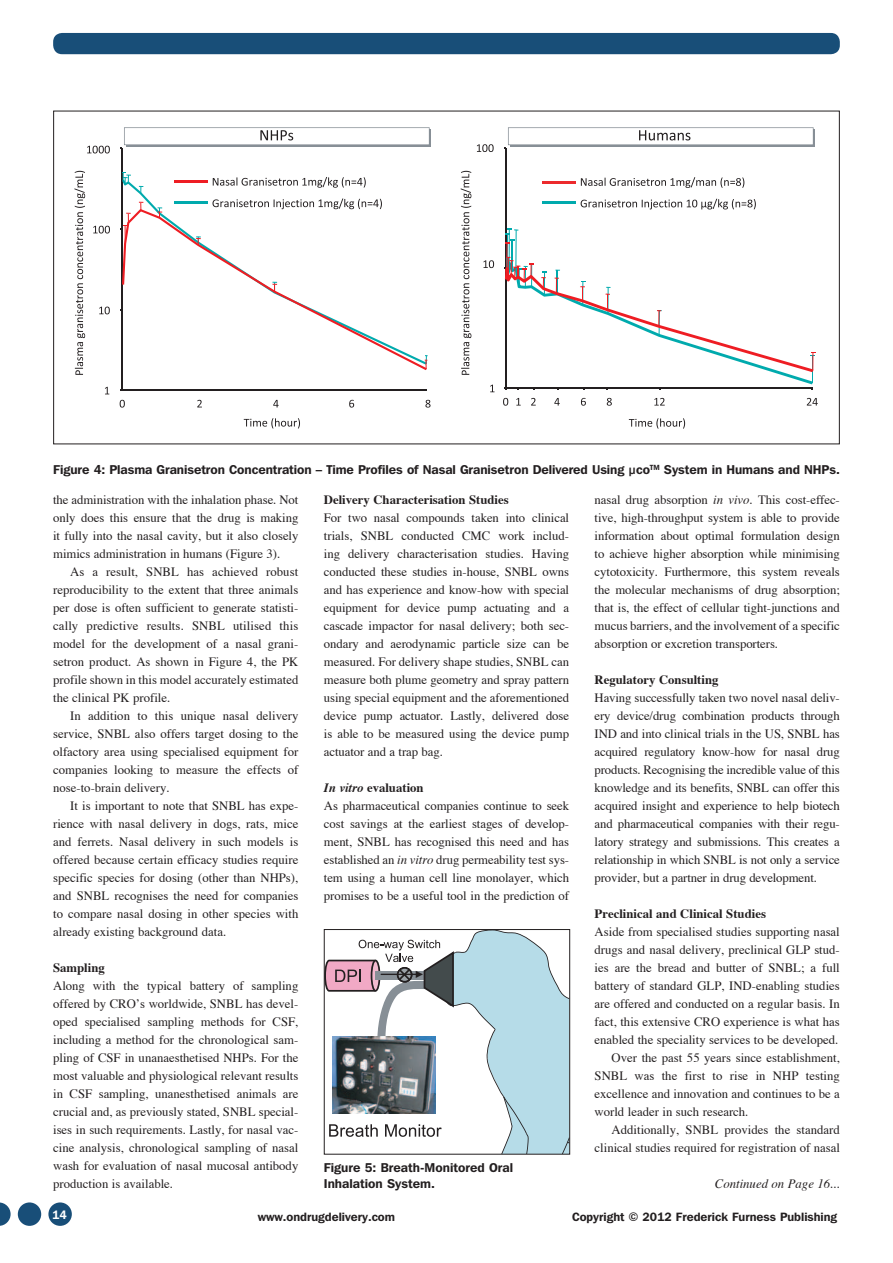
<style>
.page{position:relative;width:893px;height:1263px;background:#fff}
.page>*{position:absolute;margin:0;border:0;box-sizing:border-box;transform-origin:0 0}
.t1{font:12.75px/18px "Times";color:#231f20;text-align:justify}
.t2{font:600 12.75px/15.3px "Franklin Gothic IT Cby BT";letter-spacing:-.005em;color:#231f20}
.t3{font:700 12.75px "Times";color:#231f20}
.t4{font:italic 12.75px "Times";color:#231f20}
.t5{font:600 12px "Franklin Gothic IT Cby BT";color:#231f20}
.t6{font:600 12px "Franklin Gothic IT Cby BT";color:#fff}
.s1{font-family:"Franklin Gothic";font-weight:500}
.s2{font-weight:700;font-style:italic}
.s3{font-weight:700}
.s4{font-style:italic}
</style>
<div class="page">
<div style="left:48px;top:1202px;width:24px;height:24px;background:#184e78;border-radius:50%"></div>
<div style="left:18px;top:1202px;width:23px;height:24px;background:#184e78;border-radius:50%"></div>
<svg style="left:0;top:1202px;width:11px;height:24px"></svg>
<div style="left:53px;top:33px;width:787px;height:21px;background:#184e78;border-radius:9px"></div>
<svg style="left:213px;top:177px;width:153px;height:3px"></svg>
<hr style="left:121px;top:148px;width:2px;height:241px;background:#231f20">
<hr style="left:122px;top:388px;width:304px;height:2px;background:#231f20">
<svg style="left:124px;top:180px;width:258px;height:29px"></svg>
<svg style="left:105px;top:387px;width:4px;height:7px"></svg>
<svg style="left:99px;top:307px;width:11px;height:7px"></svg>
<svg style="left:93px;top:226px;width:17px;height:7px"></svg>
<svg style="left:87px;top:146px;width:23px;height:7px"></svg>
<svg style="left:120px;top:400px;width:5px;height:8px"></svg>
<svg style="left:197px;top:400px;width:5px;height:7px"></svg>
<svg style="left:273px;top:400px;width:6px;height:7px"></svg>
<svg style="left:349px;top:400px;width:5px;height:8px"></svg>
<svg style="left:425px;top:400px;width:6px;height:8px"></svg>
<svg style="left:122px;top:172px;width:9px;height:13px"></svg>
<svg style="left:139px;top:186px;width:4px;height:7px"></svg>
<svg style="left:139px;top:202px;width:4px;height:7px"></svg>
<svg style="left:244px;top:418px;width:56px;height:10px"></svg>
<svg style="left:74px;top:171px;width:11px;height:204px"></svg>
<svg style="left:629px;top:418px;width:56px;height:11px"></svg>
<svg style="left:461px;top:171px;width:10px;height:204px"></svg>
<svg style="left:607px;top:398px;width:5px;height:8px"></svg>
<svg style="left:654px;top:398px;width:11px;height:8px"></svg>
<svg style="left:807px;top:398px;width:11px;height:8px"></svg>
<svg style="left:581px;top:398px;width:5px;height:8px"></svg>
<svg style="left:554px;top:398px;width:6px;height:8px"></svg>
<svg style="left:531px;top:398px;width:5px;height:8px"></svg>
<svg style="left:516px;top:398px;width:5px;height:8px"></svg>
<hr style="left:505px;top:148px;width:2px;height:240px;background:#231f20">
<svg style="left:490px;top:385px;width:5px;height:7px"></svg>
<svg style="left:483px;top:260px;width:11px;height:8px"></svg>
<svg style="left:477px;top:144px;width:17px;height:8px"></svg>
<svg style="left:503px;top:398px;width:5px;height:8px"></svg>
<hr style="left:542px;top:181px;width:34px;height:2px;background:#ec2a2d">
<hr style="left:542px;top:201px;width:34px;height:3px;background:#00aaad">
<svg style="left:581px;top:177px;width:163px;height:11px"></svg>
<svg style="left:581px;top:199px;width:175px;height:10px"></svg>
<svg style="left:504px;top:127px;width:310px;height:22px"></svg>
<svg style="left:504px;top:229px;width:311px;height:161px"></svg>
<svg style="left:120px;top:127px;width:310px;height:22px"></svg>
<svg style="left:122px;top:209px;width:305px;height:161px"></svg>
<svg style="left:326px;top:931px;width:242px;height:221px"></svg>
<img style="left:332px;top:1037px;width:103px;height:77px">
<div style="left:324px;top:929px;width:246px;height:225px;border:1px solid #231f20"></div>
<p class="t2" style="left:53px;top:463px;width:788px">Figure 4: Plasma Granisetron Concentration – Time Profiles of Nasal Granisetron Delivered Using <span class="s1">μ</span>co<sup>TM</sup> System in Humans and NHPs.</p>
<p class="t1" style="left:53px;top:492px;width:247px">the administration with the inhalation phase. Not only does this ensure that the drug is making it fully into the nasal cavity, but it also closely mimics administration in humans (Figure 3).</p>
<p class="t1" style="left:53px;top:564px;width:247px;text-indent:17px">As a result, SNBL has achieved robust reproducibility to the extent that three animals per dose is often sufficient to generate statisti&shy;cally predictive results. SNBL utilised this model for the development of a nasal grani&shy;setron product. As shown in Figure 4, the PK profile shown in this model accurately estimated the clinical PK profile.</p>
<p class="t1" style="left:53px;top:708px;width:247px;text-indent:17px">In addition to this unique nasal delivery service, SNBL also offers target dosing to the olfactory area using specialised equipment for companies looking to measure the effects of nose-to-brain delivery.</p>
<p class="t1" style="left:53px;top:798px;width:247px;text-indent:17px">It is important to note that SNBL has expe&shy;rience with nasal delivery in dogs, rats, mice and ferrets. Nasal delivery in such models is offered because certain efficacy studies require specific species for dosing (other than NHPs), and SNBL recognises the need for companies to compare nasal dosing in other species with already existing background data.</p>
<p class="t3" style="left:53px;top:962px;width:53px">Sampling</p>
<p class="t1" style="left:53px;top:978px;width:247px">Along with the typical battery of sampling offered by CROʼs worldwide, SNBL has devel&shy;oped specialised sampling methods for CSF, including a method for the chronological sam&shy;pling of CSF in unanaesthetised NHPs. For the most valuable and physiological relevant results in CSF sampling, unanesthetised animals are crucial and, as previously stated, SNBL special&shy;ises in such requirements. Lastly, for nasal vac&shy;cine analysis, chronological sampling of nasal wash for evaluation of nasal mucosal antibody production is available.</p>
<p class="t3" style="left:324px;top:494px;width:186px">Delivery Characterisation Studies</p>
<p class="t1" style="left:324px;top:510px;width:247px">For two nasal compounds taken into clinical trials, SNBL conducted CMC work includ&shy;ing delivery characterisation studies. Having conducted these studies in-house, SNBL owns and has experience and know-how with special equipment for device pump actuating and a cascade impactor for nasal delivery; both sec&shy;ondary and aerodynamic particle size can be measured. For delivery shape studies, SNBL can measure both plume geometry and spray pattern using special equipment and the aforementioned device pump actuator. Lastly, delivered dose is able to be measured using the device pump actuator and a trap bag.</p>
<p class="t1" style="left:324px;top:780px;width:247px;text-align:left"><span class="s2">In vitro</span> <span class="s3">evaluation<br></span>As pharmaceutical companies continue to seek cost savings at the earliest stages of develop&shy;ment, SNBL has recognised this need and has established an <span class="s4">in vitro</span> drug permeability test sys&shy;tem using a human cell line monolayer, which promises to be a useful tool in the prediction of</p>
<p class="t2" style="left:324px;top:1161px;width:191px">Figure 5: Breath-Monitored Oral<br>Inhalation System.</p>
<p class="t1" style="left:595px;top:492px;width:247px">nasal drug absorption <span class="s4">in vivo.</span> This cost-effec&shy;tive, high-throughput system is able to provide information about optimal formulation design to achieve higher absorption while minimising cytotoxicity. Furthermore, this system reveals the molecular mechanisms of drug absorption; that is, the effect of cellular tight-junctions and mucus barriers, and the involvement of a specific absorption or excretion transporters.</p>
<p class="t3" style="left:595px;top:674px;width:125px">Regulatory Consulting</p>
<p class="t1" style="left:595px;top:690px;width:247px">Having successfully taken two novel nasal deliv&shy;ery device/drug combination products through IND and into clinical trials in the US, SNBL has acquired regulatory know-how for nasal drug products. Recognising the incredible value of this knowledge and its benefits, SNBL can offer this acquired insight and experience to help biotech and pharmaceutical companies with their regu&shy;latory strategy and submissions. This creates a relationship in which SNBL is not only a service provider, but a partner in drug development.</p>
<p class="t3" style="left:595px;top:908px;width:173px">Preclinical and Clinical Studies</p>
<p class="t1" style="left:595px;top:924px;width:247px">Aside from specialised studies supporting nasal</p>
<p class="t1" style="left:595px;top:942px;width:247px">drugs and nasal delivery, preclinical GLP stud-</p>
<p class="t1" style="left:595px;top:960px;width:247px">ies are the bread and butter of SNBL; a full</p>
<p class="t1" style="left:595px;top:978px;width:247px">battery of standard GLP, IND-enabling studies</p>
<p class="t1" style="left:595px;top:996px;width:247px">are offered and conducted on a regular basis. In</p>
<p class="t1" style="left:595px;top:1014px;width:247px">fact, this extensive CRO experience is what has</p>
<p class="t1" style="left:595px;top:1032px;width:245px">enabled the speciality services to be developed.</p>
<p class="t1" style="left:612px;top:1050px;width:230px">Over the past 55 years since establishment,</p>
<p class="t1" style="left:595px;top:1068px;width:247px">SNBL was the first to rise in NHP testing</p>
<p class="t1" style="left:595px;top:1086px;width:247px">excellence and innovation and continues to be a</p>
<p class="t1" style="left:595px;top:1104px;width:155px">world leader in such research.</p>
<p class="t1" style="left:612px;top:1122px;width:230px">Additionally, SNBL provides the standard</p>
<p class="t1" style="left:595px;top:1140px;width:247px">clinical studies required for registration of nasal</p>
<p class="t4" style="left:715px;top:1178px;width:126px">Continued on Page 16...</p>
<p class="t6" style="left:52px;top:1211px;width:16px">14</p>
<p class="t5" style="left:258px;top:1212px;width:139px">www.ondrugdelivery.com</p>
<p class="t5" style="left:572px;top:1212px;width:267px">Copyright © 2012 Frederick Furness Publishing</p>
</div>
